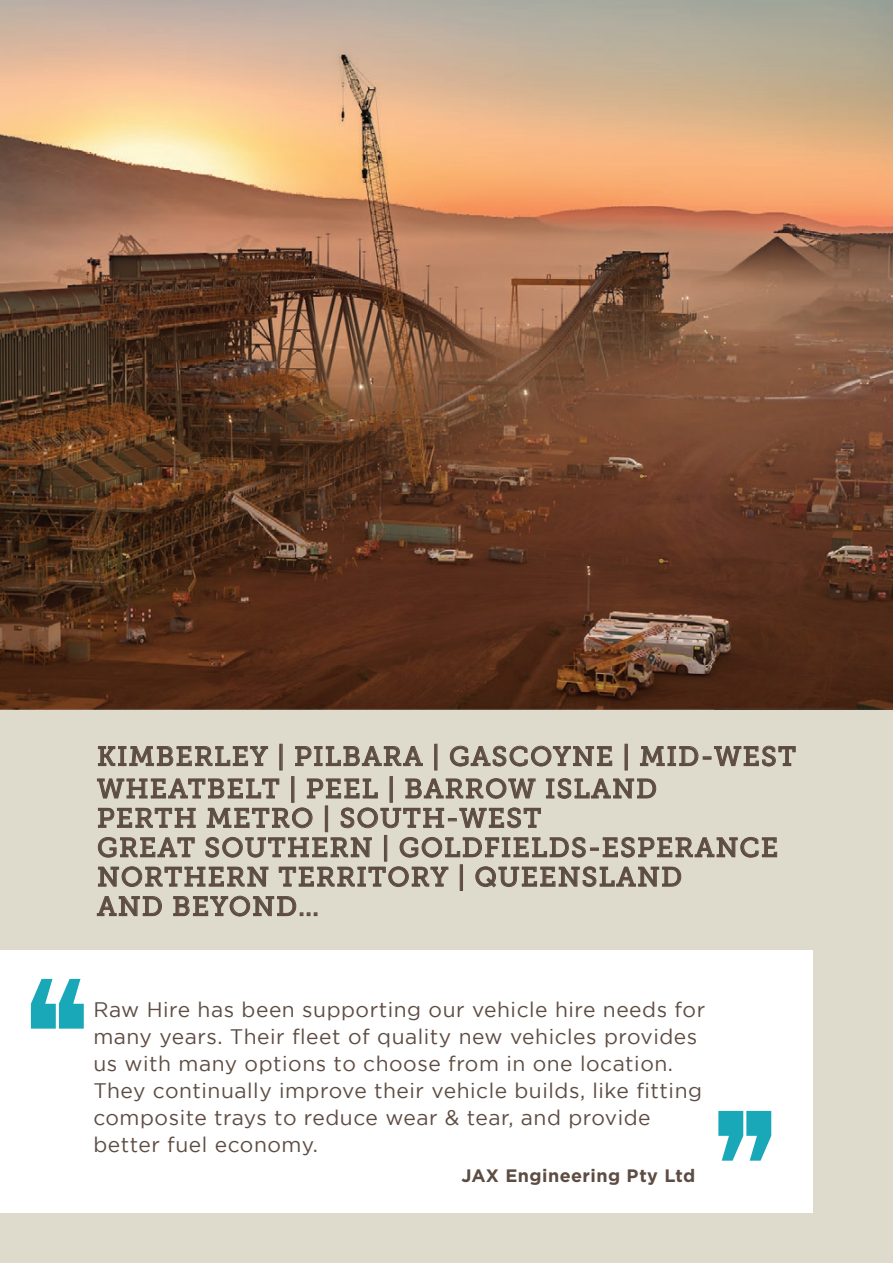
<style>
.page{position:relative;width:893px;height:1263px;background:#fff}
.page>*{position:absolute;margin:0;border:0;box-sizing:border-box;transform-origin:0 0}
.t1{font:27px/29.4px "Museo Slab 500";letter-spacing:.05em;color:#5d4c42}
.t2{font:21px/27px "Gotham";letter-spacing:.025em;color:#5d4c42}
.t3{font:700 18px "Gotham";letter-spacing:.025em;color:#5d4c42}
</style>
<div class="page">
<div style="left:0;top:702px;width:893px;height:561px;background:#dfdbcc"></div>
<svg style="left:98px;top:746px;width:170px;height:20px"></svg>
<svg style="left:295px;top:746px;width:128px;height:20px"></svg>
<div style="left:434px;top:744px;width:3px;height:26px;border:1px solid #5d4c42"></div>
<svg style="left:450px;top:746px;width:162px;height:20px"></svg>
<div style="left:625px;top:744px;width:3px;height:26px;border:1px solid #5d4c42"></div>
<svg style="left:640px;top:746px;width:156px;height:20px"></svg>
<svg style="left:97px;top:778px;width:182px;height:20px"></svg>
<div style="left:291px;top:776px;width:3px;height:26px;border:1px solid #5d4c42"></div>
<svg style="left:307px;top:778px;width:71px;height:20px"></svg>
<div style="left:390px;top:776px;width:3px;height:26px;border:1px solid #5d4c42"></div>
<svg style="left:405px;top:778px;width:130px;height:21px"></svg>
<svg style="left:546px;top:778px;width:110px;height:21px"></svg>
<svg style="left:98px;top:808px;width:98px;height:20px"></svg>
<svg style="left:207px;top:808px;width:105px;height:20px"></svg>
<div style="left:325px;top:806px;width:3px;height:26px;border:1px solid #5d4c42"></div>
<svg style="left:341px;top:808px;width:200px;height:20px"></svg>
<svg style="left:98px;top:837px;width:97px;height:20px"></svg>
<svg style="left:206px;top:837px;width:166px;height:20px"></svg>
<div style="left:384px;top:835px;width:3px;height:26px;border:1px solid #5d4c42"></div>
<svg style="left:400px;top:837px;width:377px;height:20px"></svg>
<svg style="left:98px;top:866px;width:170px;height:21px"></svg>
<svg style="left:279px;top:866px;width:169px;height:21px"></svg>
<div style="left:460px;top:865px;width:3px;height:26px;border:1px solid #5d4c42"></div>
<svg style="left:475px;top:866px;width:206px;height:21px"></svg>
<svg style="left:97px;top:896px;width:65px;height:20px"></svg>
<svg style="left:173px;top:896px;width:144px;height:20px"></svg>
<div style="left:0;top:950px;width:812px;height:262px;background:#fff"></div>
<svg style="left:31px;top:979px;width:53px;height:50px"></svg>
<svg style="left:718px;top:1111px;width:53px;height:50px"></svg>
<img style="left:0;top:0;width:893px;height:710px">
<p class="t1" style="left:97px;top:740px;width:700px;line-height:32.4px">KIMBERLEY | PILBARA | GASCOYNE | MID-WEST<br>WHEATBELT | PEEL | BARROW ISLAND</p>
<p class="t1" style="left:97px;top:803px;width:682px">PERTH METRO | SOUTH-WEST<br>GREAT SOUTHERN | GOLDFIELDS-ESPERANCE<br>NORTHERN TERRITORY | QUEENSLAND<br>AND BEYOND…</p>
<p class="t2" style="left:93px;top:996px;width:613px">Raw Hire has been supporting our vehicle hire needs for many years. Their fleet of quality new vehicles provides us with many options to choose from in one location.<br>They continually improve their vehicle builds, like fitting composite trays to reduce wear &amp; tear, and provide better fuel economy.</p>
<p class="t3" style="left:461px;top:1165px;width:235px">JAX Engineering Pty Ltd</p>
</div>
